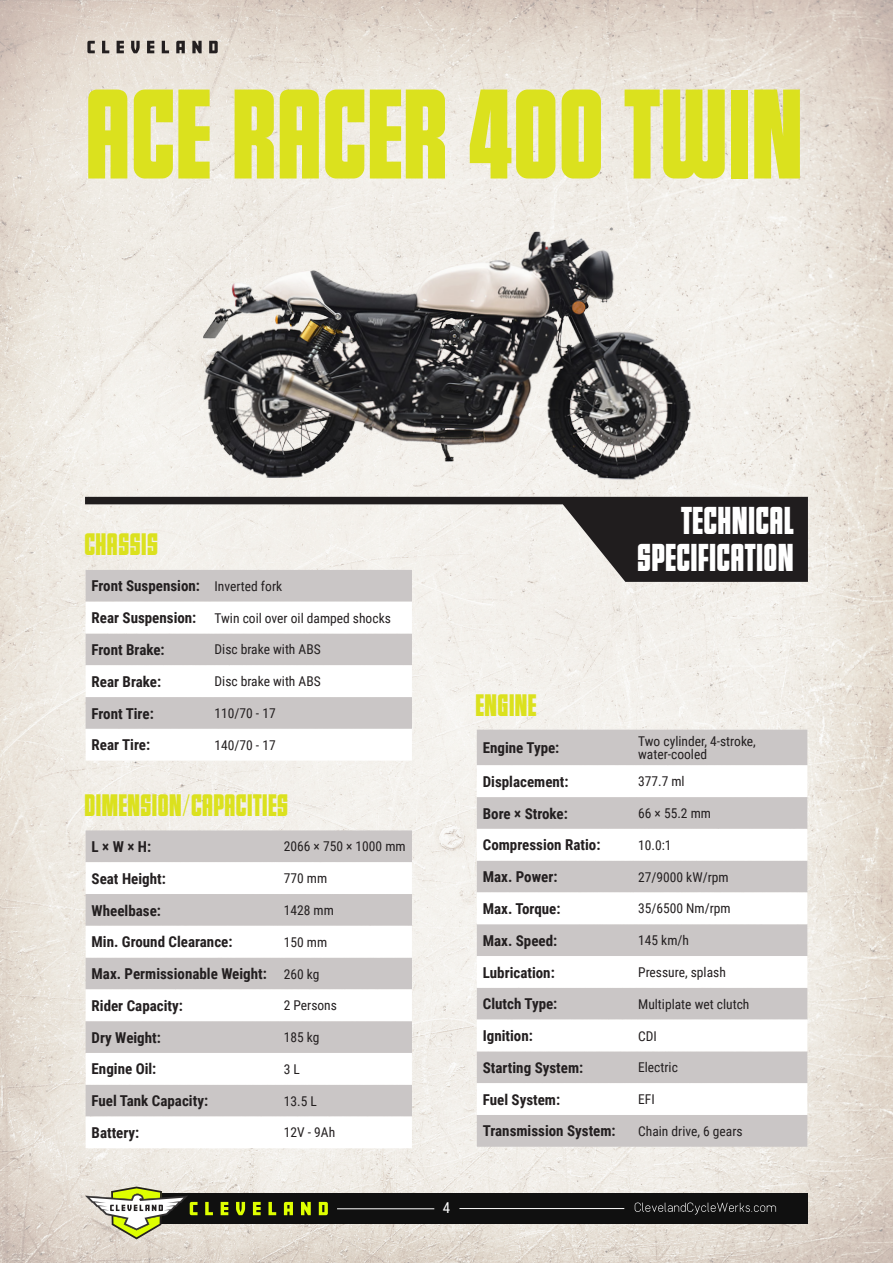
<style>
.page{position:relative;width:893px;height:1263px;background:#fff}
.page>*{position:absolute;margin:0;border:0;box-sizing:border-box;transform-origin:0 0}
.t1{font:700 123px "UTM Talling";letter-spacing:.01em;color:#dbe11e}
.t2{font:700 37.5px "UTM Talling";letter-spacing:.02em;color:#fff}
.t3{font:700 30px "UTM Talling";letter-spacing:.02em;color:#dbe11e}
.t4{font:700 15px "Roboto Condensed";color:#231f20}
.t5{font:15px "Roboto Condensed";color:#fff}
.t6{font:13.5px "Roboto Condensed";color:#231f20}
</style>
<div class="page">
<img style="left:0;top:0;width:893px;height:1263px">
<svg style="left:85px;top:497px;width:723px;height:85px;background:#a29f9d"></svg>
<div style="left:477px;top:730px;width:330px;height:417px;background:#cac6c6"></div>
<svg style="left:477px;top:765px;width:330px;height:350px"></svg>
<div style="left:86px;top:570px;width:326px;height:32px;background:#cac6c6"></div>
<svg style="left:86px;top:602px;width:326px;height:159px"></svg>
<div style="left:86px;top:830px;width:326px;height:32px;background:#cac6c6"></div>
<svg style="left:86px;top:862px;width:326px;height:286px"></svg>
<img style="left:203px;top:232px;width:489px;height:249px">
<div style="left:153px;top:1193px;width:655px;height:30px;background:#101010"></div>
<svg style="left:85px;top:1186px;width:113px;height:53px"></svg>
<svg style="left:205px;top:1202px;width:8px;height:13px"></svg>
<svg style="left:221px;top:1202px;width:7px;height:13px"></svg>
<svg style="left:236px;top:1202px;width:9px;height:13px"></svg>
<svg style="left:253px;top:1202px;width:8px;height:13px"></svg>
<svg style="left:268px;top:1202px;width:8px;height:13px"></svg>
<svg style="left:284px;top:1202px;width:9px;height:13px"></svg>
<svg style="left:301px;top:1202px;width:10px;height:13px"></svg>
<svg style="left:319px;top:1202px;width:9px;height:13px"></svg>
<hr style="left:459px;top:1208px;width:165px;height:1px;background:#fff">
<svg style="left:635px;top:1202px;width:141px;height:12px"></svg>
<hr style="left:337px;top:1208px;width:97px;height:1px;background:#fff">
<svg style="left:87px;top:41px;width:8px;height:12px"></svg>
<svg style="left:102px;top:41px;width:7px;height:12px"></svg>
<svg style="left:117px;top:41px;width:7px;height:12px"></svg>
<svg style="left:131px;top:41px;width:9px;height:12px"></svg>
<svg style="left:147px;top:41px;width:7px;height:12px"></svg>
<svg style="left:162px;top:41px;width:7px;height:12px"></svg>
<svg style="left:176px;top:41px;width:9px;height:12px"></svg>
<svg style="left:192px;top:41px;width:10px;height:12px"></svg>
<svg style="left:209px;top:41px;width:9px;height:12px"></svg>
<p class="t1" style="left:88px;top:46px;width:718px">ACE RACER 400 TWIN</p>
<p class="t3" style="left:85px;top:523px;width:75px">CHASSIS</p>
<p class="t4" style="left:92px;top:576px;width:110px">Front Suspension:</p>
<p class="t6" style="left:215px;top:577px;width:69px">Inverted fork</p>
<p class="t4" style="left:92px;top:607px;width:106px">Rear Suspension:</p>
<p class="t6" style="left:215px;top:608px;width:178px">Twin coil over oil damped shocks</p>
<p class="t4" style="left:92px;top:639px;width:75px">Front Brake:</p>
<p class="t6" style="left:215px;top:640px;width:108px">Disc brake with ABS</p>
<p class="t4" style="left:92px;top:671px;width:71px">Rear Brake:</p>
<p class="t6" style="left:215px;top:672px;width:108px">Disc brake with ABS</p>
<p class="t4" style="left:92px;top:703px;width:64px">Front Tire:</p>
<p class="t6" style="left:215px;top:704px;width:63px">110/70 - 17</p>
<p class="t4" style="left:92px;top:734px;width:60px">Rear Tire:</p>
<p class="t6" style="left:215px;top:735px;width:63px">140/70 - 17</p>
<p class="t3" style="left:85px;top:784px;width:205px">DIMENSION/CAPACITIES</p>
<p class="t4" style="left:92px;top:836px;width:61px">L × W × H:</p>
<p class="t6" style="left:284px;top:837px;width:123px">2066 × 750 × 1000 mm</p>
<p class="t4" style="left:92px;top:868px;width:76px">Seat Height:</p>
<p class="t6" style="left:284px;top:869px;width:45px">770 mm</p>
<p class="t4" style="left:92px;top:900px;width:71px">Wheelbase:</p>
<p class="t6" style="left:284px;top:901px;width:52px">1428 mm</p>
<p class="t4" style="left:92px;top:931px;width:142px">Min. Ground Clearance:</p>
<p class="t6" style="left:284px;top:932px;width:45px">150 mm</p>
<p class="t4" style="left:92px;top:963px;width:177px">Max. Permissionable Weight:</p>
<p class="t6" style="left:284px;top:964px;width:37px">260 kg</p>
<p class="t4" style="left:92px;top:995px;width:93px">Rider Capacity:</p>
<p class="t6" style="left:284px;top:996px;width:55px">2 Persons</p>
<p class="t4" style="left:92px;top:1027px;width:71px">Dry Weight:</p>
<p class="t6" style="left:284px;top:1028px;width:37px">185 kg</p>
<p class="t4" style="left:92px;top:1059px;width:66px">Engine Oil:</p>
<p class="t6" style="left:284px;top:1060px;width:18px">3 L</p>
<p class="t4" style="left:92px;top:1090px;width:118px">Fuel Tank Capacity:</p>
<p class="t6" style="left:284px;top:1091px;width:35px">13.5 L</p>
<p class="t4" style="left:92px;top:1122px;width:49px">Battery:</p>
<p class="t6" style="left:284px;top:1123px;width:53px">12V - 9Ah</p>
<p class="t2" style="left:682px;top:493px;width:114px">TECHNICAL</p>
<p class="t2" style="left:638px;top:531px;width:157px">SPECIFICATION</p>
<p class="t5" style="left:443px;top:1197px;width:9px">4</p>
<p class="t3" style="left:476px;top:683px;width:62px">ENGINE</p>
<p class="t4" style="left:483px;top:737px;width:78px">Engine Type:</p>
<p class="t6" style="left:638px;top:731px;width:119px">Two cylinder, 4-stroke,</p>
<p class="t6" style="left:638px;top:745px;width:70px">water-cooled</p>
<p class="t4" style="left:483px;top:771px;width:87px">Displacement:</p>
<p class="t6" style="left:638px;top:772px;width:48px">377.7 ml</p>
<p class="t4" style="left:483px;top:803px;width:87px">Bore × Stroke:</p>
<p class="t6" style="left:638px;top:804px;width:74px">66 × 55.2 mm</p>
<p class="t4" style="left:483px;top:834px;width:119px">Compression Ratio:</p>
<p class="t6" style="left:638px;top:835px;width:35px">10.0:1</p>
<p class="t4" style="left:483px;top:866px;width:76px">Max. Power:</p>
<p class="t6" style="left:638px;top:867px;width:92px">27/9000 kW/rpm</p>
<p class="t4" style="left:483px;top:898px;width:79px">Max. Torque:</p>
<p class="t6" style="left:638px;top:899px;width:94px">35/6500 Nm/rpm</p>
<p class="t4" style="left:483px;top:930px;width:76px">Max. Speed:</p>
<p class="t6" style="left:638px;top:931px;width:52px">145 km/h</p>
<p class="t4" style="left:483px;top:962px;width:73px">Lubrication:</p>
<p class="t6" style="left:638px;top:963px;width:89px">Pressure, splash</p>
<p class="t4" style="left:483px;top:993px;width:76px">Clutch Type:</p>
<p class="t6" style="left:638px;top:994px;width:113px">Multiplate wet clutch</p>
<p class="t4" style="left:483px;top:1025px;width:52px">Ignition:</p>
<p class="t6" style="left:638px;top:1026px;width:20px">CDI</p>
<p class="t4" style="left:483px;top:1057px;width:102px">Starting System:</p>
<p class="t6" style="left:638px;top:1058px;width:41px">Electric</p>
<p class="t4" style="left:483px;top:1089px;width:79px">Fuel System:</p>
<p class="t6" style="left:638px;top:1090px;width:18px">EFI</p>
<p class="t4" style="left:483px;top:1120px;width:134px">Transmission System:</p>
<p class="t6" style="left:638px;top:1122px;width:106px">Chain drive, 6 gears</p>
</div>
